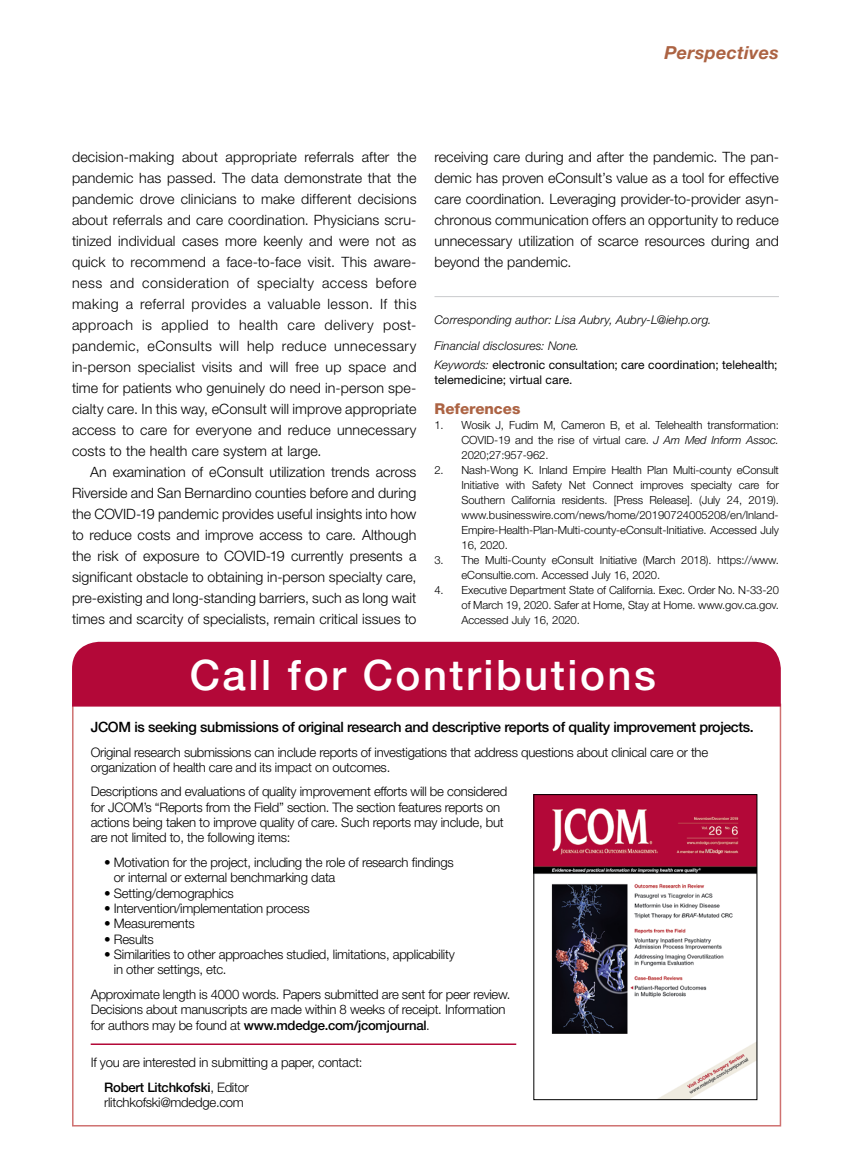
<style>
.page{position:relative;width:851px;height:1161px;background:#fff}
.page>*{position:absolute;margin:0;border:0;box-sizing:border-box;transform-origin:0 0}
.t1{font:500 42px "Helvetica Neue LT Std";letter-spacing:.06em;color:#fff}
.t2{font:italic 700 18px "Helvetica Neue LT Std";letter-spacing:.02em;color:#ac6343}
.sub1{font:800 15px "Helvetica Neue LT Std";color:#ac6343}
.body_indent{font:300 14.25px/21px "Helvetica Neue LT Std";color:#000;text-align:justify}
.t3{font:500 14.25px "Helvetica Neue LT Std";letter-spacing:-.025em;color:#000}
.t4{font:300 13.2px/15.3px "Helvetica Neue LT Std";letter-spacing:-.02em;color:#000}
.abstract_key{font:12px/15px "Helvetica Neue LT Std";letter-spacing:.005em;color:#000}
.disclosure{font:italic 300 12px "Helvetica Neue LT Std";letter-spacing:.005em;color:#000}
.disclosure_2{font:italic 300 12px "Helvetica Neue LT Std";letter-spacing:.005em;color:#000}
.reference{font:300 11.25px/15px "Helvetica Neue LT Std";letter-spacing:-.01em;color:#000;text-align:justify}
.s1{font-weight:300;font-style:italic}
.s2{font-style:italic}
.s3{font-weight:500}
</style>
<div class="page">
<hr style="left:434px;top:296px;width:344px;height:1px;background:#c9cacc">
<div style="left:72px;top:642px;width:708px;height:65px;background:#b30838"></div>
<hr style="left:91px;top:1043px;width:425px;height:2px;background:#b30838">
<img style="left:535px;top:796px;width:220px;height:302px">
<div style="left:533px;top:794px;width:224px;height:306px;border:1px solid #000"></div>
<p class="t2" style="left:664px;top:41px;width:116px">Perspectives</p>
<p class="body_indent" style="left:72px;top:146px;width:346px">decision-making about appropriate referrals after the pandemic has passed. The data demonstrate that the pandemic drove clinicians to make different decisions about referrals and care coordination. Physicians scru&shy;tinized individual cases more keenly and were not as quick to recommend a face-to-face visit. This aware&shy;ness and consideration of specialty access before making a referral provides a valuable lesson. If this approach is applied to health care delivery post&shy;pandemic, eConsults will help reduce unnecessary in-person specialist visits and will free up space and time for patients who genuinely do need in-person spe&shy;cialty care. In this way, eConsult will improve appropriate access to care for everyone and reduce unnecessary costs to the health care system at large.</p>
<p class="body_indent" style="left:72px;top:461px;width:346px;text-indent:18px">An examination of eConsult utilization trends across Riverside and San Bernardino counties before and during the COVID-19 pandemic provides useful insights into how to reduce costs and improve access to care. Although the risk of exposure to COVID-19 currently presents a significant obstacle to obtaining in-person specialty care, pre-existing and long-standing barriers, such as long wait times and scarcity of specialists, remain critical issues to</p>
<p class="body_indent" style="left:434px;top:146px;width:346px">receiving care during and after the pandemic. The pan&shy;demic has proven eConsult’s value as a tool for effective care coordination. Leveraging provider-to-provider asyn&shy;chronous communication offers an opportunity to reduce unnecessary utilization of scarce resources during and beyond the pandemic.</p>
<p class="disclosure" style="left:434px;top:313px;width:278px">Corresponding author: Lisa Aubry, Aubry-L@iehp.org.</p>
<p class="disclosure_2" style="left:434px;top:338px;width:146px">Financial disclosures: None.</p>
<p class="abstract_key" style="left:434px;top:357px;width:344px"><span class="s1">Keywords:</span> electronic consultation; care coordination; telehealth; telemedicine; virtual care.</p>
<p class="sub1" style="left:434px;top:400px;width:87px">References</p>
<p class="reference" style="left:461px;top:417px;width:319px;text-indent:-27px">1. Wosik J, Fudim M, Cameron B, et al. Telehealth transformation:<br>COVID-19 and the rise of virtual care. <span class="s2">J Am Med Inform Assoc.<br></span>2020;27:957-962.</p>
<p class="reference" style="left:461px;top:462px;width:319px;text-indent:-27px">2. Nash-Wong K. Inland Empire Health Plan Multi-county eConsult Initiative with Safety Net Connect improves specialty care for Southern California residents. [Press Release]. (July 24, 2019). www.businesswire.com/news/home/20190724005208/en/Inland-Empire-Health-Plan-Multi-county-eConsult-Initiative. Accessed July 16, 2020.</p>
<p class="reference" style="left:461px;top:552px;width:319px;text-indent:-27px">3. The Multi-County eConsult Initiative (March 2018). https://www. eConsultie.com. Accessed July 16, 2020.</p>
<p class="reference" style="left:461px;top:582px;width:319px;text-indent:-27px">4. Executive Department State of California. Exec. Order No. N-33-20 of March 19, 2020. Safer at Home, Stay at Home. www.gov.ca.gov.<br>Accessed July 16, 2020.</p>
<p class="t1" style="left:190px;top:650px;width:468px">Call for Contributions</p>
<p class="t3" style="left:91px;top:719px;width:664px">JCOM is seeking submissions of original research and descriptive reports of quality improvement projects.</p>
<p class="t4" style="left:91px;top:744px;width:619px">Original research submissions can include reports of investigations that address questions about clinical care or the organization of health care and its impact on outcomes.</p>
<p class="t4" style="left:91px;top:784px;width:418px">Descriptions and evaluations of quality improvement efforts will be considered for JCOM’s “Reports from the Field” section. The section features reports on actions being taken to improve quality of care. Such reports may include, but are not limited to, the following items:</p>
<p class="t4" style="left:114px;top:854px;width:341px;text-indent:-10px">• Motivation for the project, including the role of research findings or internal or external benchmarking data</p>
<p class="t4" style="left:104px;top:885px;width:131px">• Setting/demographics</p>
<p class="t4" style="left:104px;top:900px;width:207px">• Intervention/implementation process</p>
<p class="t4" style="left:104px;top:916px;width:92px">• Measurements</p>
<p class="t4" style="left:104px;top:931px;width:51px">• Results</p>
<p class="t4" style="left:114px;top:946px;width:342px;text-indent:-10px">• Similarities to other approaches studied, limitations, applicability in other settings, etc.</p>
<p class="t4" style="left:91px;top:986px;width:421px">Approximate length is 4000 words. Papers submitted are sent for peer review.<br>Decisions about manuscripts are made within 8 weeks of receipt. Information for authors may be found at <span class="s3">www.mdedge.com/jcomjournal</span>.</p>
<p class="t4" style="left:91px;top:1055px;width:273px">If you are interested in submitting a paper, contact:</p>
<p class="t4" style="left:104px;top:1079px;width:146px"><span class="s3">Robert Litchkofski</span>, Editor rlitchkofski@mdedge.com</p>
</div>
